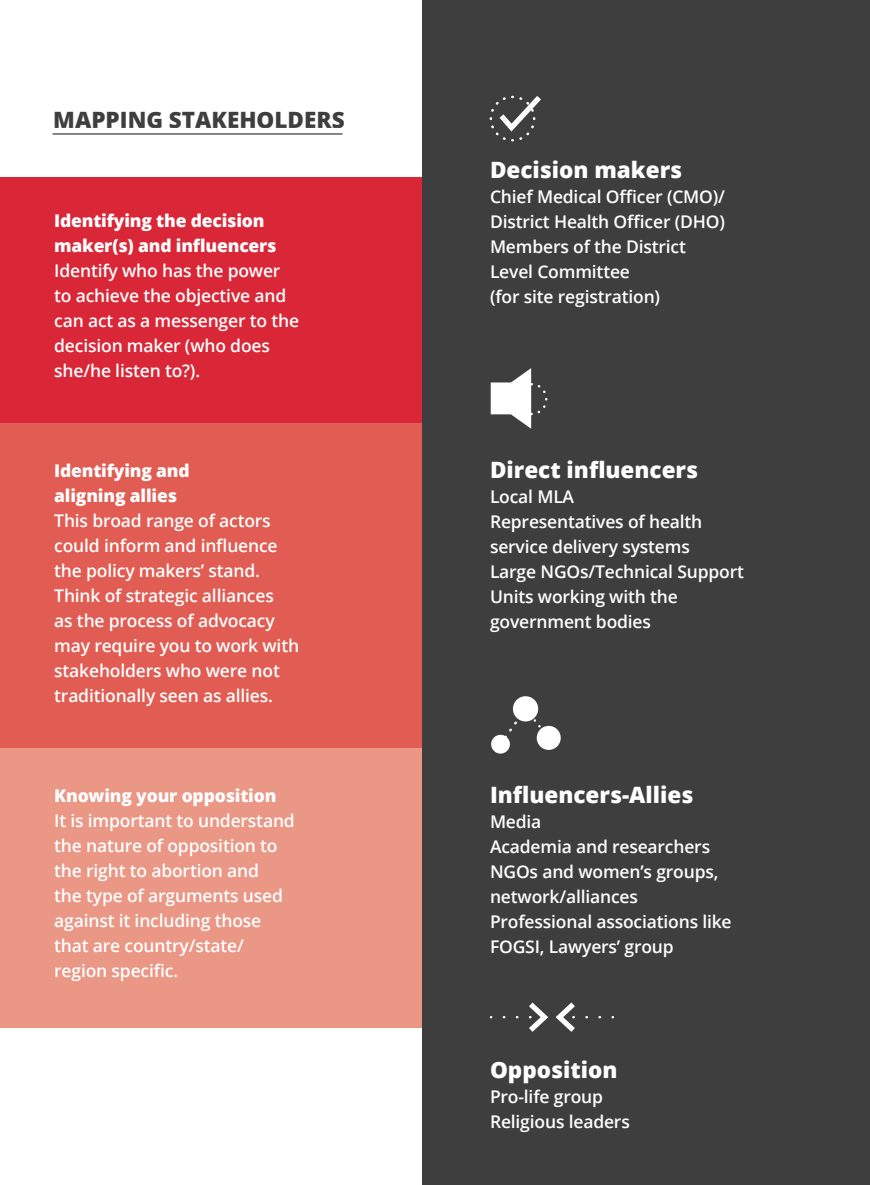
<style>
.page{position:relative;width:870px;height:1185px;background:#fff}
.page>*{position:absolute;margin:0;border:0;box-sizing:border-box;transform-origin:0 0}
.t1{font:800 22.5px "Open Sans";color:#fff}
.t2{font:800 22.5px "Open Sans";color:#3e3e3f}
.t3{font:600 17.5px/25px "Open Sans";letter-spacing:-.01em;color:#fff}
.t4{font:800 17.5px/25px "Open Sans";letter-spacing:-.01em;color:#fff}
</style>
<div class="page">
<div style="left:422px;top:0;width:448px;height:1185px;background:#3e3e3f"></div>
<hr style="left:53px;top:133px;width:289px;height:2px;background:#3e3e3f">
<div style="left:0;top:178px;width:422px;height:247px;background:#da2737"></div>
<div style="left:0;top:423px;width:422px;height:327px;background:#e15d53"></div>
<div style="left:0;top:748px;width:422px;height:280px;background:#eb9786"></div>
<svg style="left:499px;top:702px;width:51px;height:46px"></svg>
<div style="left:513px;top:696px;width:25px;height:25px;background:#fff;border-radius:50%"></div>
<div style="left:491px;top:735px;width:19px;height:19px;background:#fff;border-radius:50%"></div>
<div style="left:537px;top:726px;width:24px;height:24px;background:#fff;border-radius:50%"></div>
<svg style="left:504px;top:1002px;width:96px;height:30px"></svg>
<svg style="left:491px;top:368px;width:57px;height:61px"></svg>
<svg style="left:489px;top:95px;width:52px;height:47px"></svg>
<p class="t2" style="left:53px;top:103px;width:293px">MAPPING STAKEHOLDERS</p>
<p class="t4" style="left:54px;top:207px;width:224px">Identifying the decision maker(s) and influencers</p>
<p class="t3" style="left:54px;top:257px;width:246px">Identify who has the power to achieve the objective and can act as a messenger to the decision maker (who does she/he listen to?).</p>
<p class="t4" style="left:54px;top:457px;width:137px">Identifying and aligning allies</p>
<p class="t3" style="left:54px;top:507px;width:246px">This broad range of actors could inform and influence the policy makers’ stand.<br>Think of strategic alliances<br>as the process of advocacy may require you to work with stakeholders who were not traditionally seen as allies.</p>
<p class="t4" style="left:54px;top:782px;width:224px">Knowing your opposition</p>
<p class="t3" style="left:54px;top:807px;width:242px">It is important to understand the nature of opposition to the right to abortion and<br>the type of arguments used against it including those that are country/state/ region specific.</p>
<p class="t1" style="left:490px;top:152px;width:194px">Decision makers</p>
<p class="t3" style="left:490px;top:183px;width:237px">Chief Medical Officer (CMO)/<br>District Health Officer (DHO)<br>Members of the District<br>Level Committee<br>(for site registration)</p>
<p class="t1" style="left:490px;top:452px;width:210px">Direct influencers</p>
<p class="t3" style="left:490px;top:483px;width:255px">Local MLA<br>Representatives of health service delivery systems<br>Large NGOs/Technical Support<br>Units working with the government bodies</p>
<p class="t1" style="left:490px;top:777px;width:205px">Influencers-Allies</p>
<p class="t3" style="left:490px;top:808px;width:243px">Media<br>Academia and researchers<br>NGOs and women’s groups, network/alliances<br>Professional associations like<br>FOGSI, Lawyers’ group</p>
<p class="t1" style="left:490px;top:1052px;width:129px">Opposition</p>
<p class="t3" style="left:490px;top:1083px;width:141px">Pro-life group<br>Religious leaders</p>
</div>
